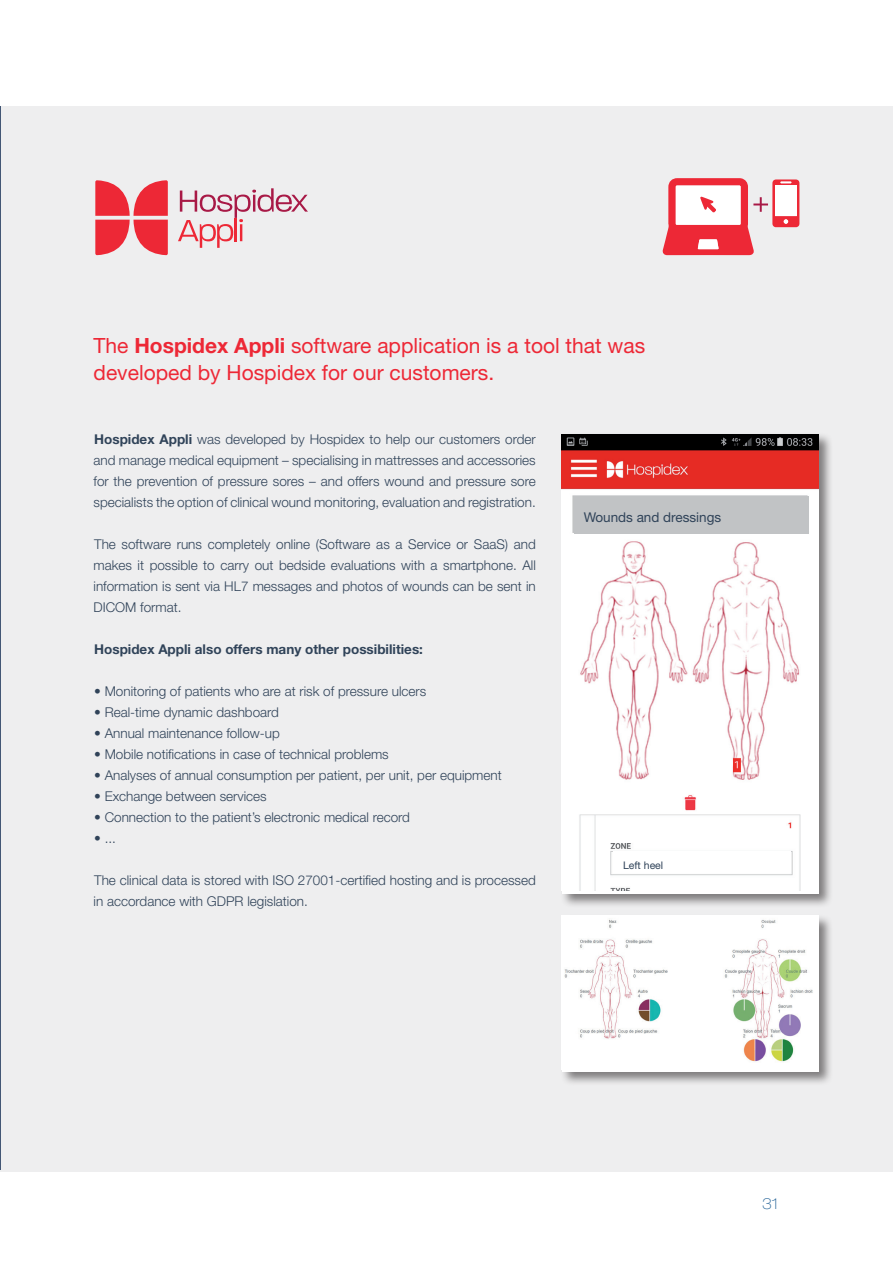
<style>
.page{position:relative;width:893px;height:1263px;background:#fff}
.page>*{position:absolute;margin:0;border:0;box-sizing:border-box;transform-origin:0 0}
.t1{font:21px/27px "Helvetica Neue LT Std";color:#ed2836}
.t2{font:100 expanded 15px "Helvetica Neue LT Pro";color:#296699}
.t3{font:300 13.5px/21px "Helvetica Neue LT Std";color:#304359;text-align:justify}
.t4{font:700 13.5px "Helvetica Neue LT Std";color:#304359}
.t5{font:13.5px "Helvetica Neue LT Std";color:#304359}
.t6{font:10.5px "Helvetica Neue LT Std";color:#304359}
.s1{font-weight:700}
</style>
<div class="page">
<div style="left:1px;top:106px;width:892px;height:1065px;background:#eeeeef"></div>
<hr style="left:0;top:106px;width:1px;height:1063px;background:#435775">
<div style="left:560px;top:914px;width:273px;height:172px;background:#231f20;opacity:.55"></div>
<img style="left:562px;top:916px;width:257px;height:154px">
<div style="left:560px;top:432px;width:273px;height:476px;background:#231f20;opacity:.55"></div>
<img style="left:562px;top:434px;width:257px;height:456px">
<div style="left:574px;top:496px;width:234px;height:38px;background:#c1c3c5"></div>
<div style="left:613px;top:851px;width:177px;height:22px;background:#fff"></div>
<svg style="left:178px;top:188px;width:130px;height:60px"></svg>
<svg style="left:95px;top:180px;width:73px;height:75px"></svg>
<svg style="left:662px;top:178px;width:137px;height:77px"></svg>
<h1 class="t1" style="left:94px;top:331px;width:553px">The <span class="s1">Hospidex Appli</span> software application is a tool that was developed by Hospidex for our customers.</h1>
<p class="t3" style="left:94px;top:428px;width:444px"><span class="s1">Hospidex Appli</span> was developed by Hospidex to help our customers order and manage medical equipment – specialising in mattresses and accessories for the prevention of pressure sores – and offers wound and pressure sore specialists the option of clinical wound monitoring, evaluation and registration.</p>
<p class="t3" style="left:94px;top:533px;width:444px">The software runs completely online (Software as a Service or SaaS) and makes it possible to carry out bedside evaluations with a smartphone. All information is sent via HL7 messages and photos of wounds can be sent in DICOM format.</p>
<p class="t4" style="left:94px;top:641px;width:330px">Hospidex Appli also offers many other possibilities:</p>
<p class="t3" style="left:94px;top:680px;width:334px">• Monitoring of patients who are at risk of pressure ulcers</p>
<p class="t3" style="left:94px;top:701px;width:186px">• Real-time dynamic dashboard</p>
<p class="t3" style="left:94px;top:722px;width:187px">• Annual maintenance follow-up</p>
<p class="t3" style="left:94px;top:743px;width:296px">• Mobile notifications in case of technical problems</p>
<p class="t3" style="left:94px;top:764px;width:409px">• Analyses of annual consumption per patient, per unit, per equipment</p>
<p class="t3" style="left:94px;top:785px;width:174px">• Exchange between services</p>
<p class="t3" style="left:94px;top:806px;width:317px">• Connection to the patient’s electronic medical record</p>
<p class="t3" style="left:94px;top:827px;width:23px">• ...</p>
<p class="t3" style="left:94px;top:869px;width:444px">The clinical data is stored with ISO 27001-certified hosting and is processed in accordance with GDPR legislation.</p>
<p class="t5" style="left:584px;top:509px;width:139px">Wounds and dressings</p>
<p class="t6" style="left:623px;top:859px;width:42px">Left heel</p>
<p class="t2" style="left:762px;top:1195px;width:18px">31</p>
</div>
